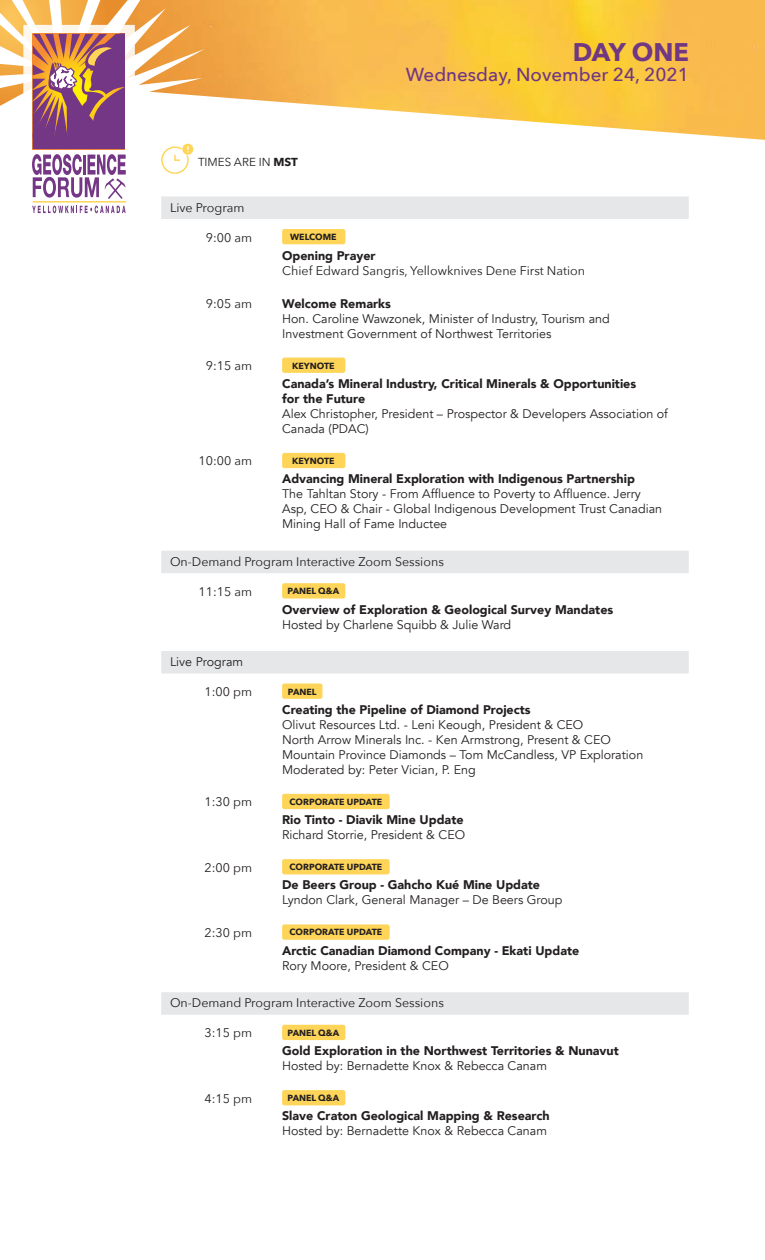
<style>
.page{position:relative;width:765px;height:1260px;background:#fff}
.page>*{position:absolute;margin:0;border:0;box-sizing:border-box;transform-origin:0 0}
.t1{font:700 25.5px "Avenir Next";letter-spacing:-.01em;color:#703783}
.t2{font:500 18.75px "Avenir Next";color:#703783}
.t3{font:12.5px/15px "Avenir";color:#231f20}
.t4{font:900 12.5px/15px "Avenir";color:#231f20}
.t5{font:12.5px "Avenir Next";color:#231f20}
.t6{font:11.62px "Avenir Next";color:#231f20}
.t7{font:700 8.88px "Avenir Next";color:#231f20}
.s1{font-weight:700}
.s2{font-weight:900}
</style>
<div class="page">
<svg style="left:161px;top:197px;width:528px;height:818px"></svg>
<div style="left:282px;top:229px;width:63px;height:15px;background:#fed559;border-radius:2px"></div>
<div style="left:282px;top:358px;width:63px;height:15px;background:#fed559;border-radius:2px"></div>
<div style="left:282px;top:453px;width:63px;height:15px;background:#fed559;border-radius:2px"></div>
<div style="left:282px;top:583px;width:63px;height:16px;background:#fed559;border-radius:2px"></div>
<div style="left:282px;top:684px;width:40px;height:15px;background:#fed559;border-radius:2px"></div>
<div style="left:282px;top:794px;width:108px;height:15px;background:#fed559;border-radius:2px"></div>
<div style="left:282px;top:859px;width:108px;height:15px;background:#fed559;border-radius:2px"></div>
<div style="left:282px;top:924px;width:108px;height:16px;background:#fed559;border-radius:2px"></div>
<div style="left:282px;top:1025px;width:63px;height:15px;background:#fed559;border-radius:2px"></div>
<div style="left:282px;top:1090px;width:63px;height:15px;background:#fed559;border-radius:2px"></div>
<img style="left:135px;top:0;width:630px;height:140px">
<svg style="left:0;top:0;width:135px;height:214px"></svg>
<svg style="left:161px;top:144px;width:32px;height:30px"></svg>
<p class="t6" style="left:198px;top:152px;width:102px">TIMES ARE IN <span class="s1">MST</span></p>
<p class="t1" style="left:573px;top:30px;width:118px">DAY ONE</p>
<p class="t2" style="left:406px;top:59px;width:285px">Wednesday, November 24, 2021</p>
<p class="t5" style="left:170px;top:197px;width:76px">Live Program</p>
<p class="t5" style="left:206px;top:227px;width:48px">9:00 am</p>
<p class="t7" style="left:290px;top:229px;width:48px">WELCOME</p>
<p class="t4" style="left:282px;top:248px;width:95px">Opening Prayer</p>
<p class="t5" style="left:282px;top:260px;width:304px">Chief Edward Sangris, Yellowknives Dene First Nation</p>
<p class="t5" style="left:206px;top:293px;width:48px">9:05 am</p>
<p class="t3" style="left:282px;top:296px;width:329px"><span class="s2">Welcome Remarks<br></span>Hon. Caroline Wawzonek, Minister of Industry, Tourism and<br>Investment Government of Northwest Territories</p>
<p class="t5" style="left:206px;top:355px;width:48px">9:15 am</p>
<p class="t7" style="left:292px;top:358px;width:44px">KEYNOTE</p>
<p class="t4" style="left:282px;top:376px;width:356px">Canada’s Mineral Industry, Critical Minerals &amp; Opportunities for the Future</p>
<p class="t3" style="left:282px;top:406px;width:387px">Alex Christopher, President – Prospector &amp; Developers Association of<br>Canada (PDAC)</p>
<p class="t5" style="left:199px;top:450px;width:55px">10:00 am</p>
<p class="t7" style="left:292px;top:453px;width:44px">KEYNOTE</p>
<p class="t3" style="left:282px;top:472px;width:381px"><span class="s2">Advancing Mineral Exploration with Indigenous Partnership<br></span>The Tahltan Story - From Affluence to Poverty to Affluence. Jerry Asp, CEO &amp; Chair - Global Indigenous Development Trust Canadian Mining Hall of Fame Inductee</p>
<p class="t5" style="left:170px;top:551px;width:275px">On-Demand Program Interactive Zoom Sessions</p>
<p class="t5" style="left:199px;top:581px;width:55px">11:15 am</p>
<p class="t7" style="left:288px;top:583px;width:53px">PANEL Q&amp;A</p>
<p class="t4" style="left:282px;top:601px;width:333px">Overview of Exploration &amp; Geological Survey Mandates</p>
<p class="t3" style="left:282px;top:617px;width:231px">Hosted by Charlene Squibb &amp; Julie Ward</p>
<p class="t3" style="left:170px;top:654px;width:75px">Live Program</p>
<p class="t5" style="left:205px;top:681px;width:49px">1:00 pm</p>
<p class="t7" style="left:288px;top:684px;width:30px">PANEL</p>
<p class="t4" style="left:282px;top:702px;width:250px">Creating the Pipeline of Diamond Projects</p>
<p class="t3" style="left:282px;top:717px;width:303px">Olivut Resources Ltd. - Leni Keough, President &amp; CEO</p>
<p class="t3" style="left:282px;top:732px;width:330px">North Arrow Minerals Inc. - Ken Armstrong, Present &amp; CEO</p>
<p class="t3" style="left:282px;top:747px;width:363px">Mountain Province Diamonds – Tom McCandless, VP Exploration</p>
<p class="t3" style="left:282px;top:762px;width:195px">Moderated by: Peter Vician, P. Eng</p>
<p class="t5" style="left:205px;top:791px;width:49px">1:30 pm</p>
<p class="t7" style="left:290px;top:794px;width:94px">CORPORATE UPDATE</p>
<p class="t4" style="left:282px;top:812px;width:183px">Rio Tinto - Diavik Mine Update</p>
<p class="t3" style="left:282px;top:828px;width:185px">Richard Storrie, President &amp; CEO</p>
<p class="t5" style="left:205px;top:857px;width:49px">2:00 pm</p>
<p class="t7" style="left:290px;top:859px;width:94px">CORPORATE UPDATE</p>
<p class="t4" style="left:282px;top:877px;width:260px">De Beers Group - Gahcho Kué Mine Update</p>
<p class="t3" style="left:282px;top:893px;width:282px">Lyndon Clark, General Manager – De Beers Group</p>
<p class="t5" style="left:205px;top:922px;width:49px">2:30 pm</p>
<p class="t7" style="left:290px;top:925px;width:94px">CORPORATE UPDATE</p>
<p class="t4" style="left:282px;top:943px;width:299px">Arctic Canadian Diamond Company - Ekati Update</p>
<p class="t3" style="left:282px;top:958px;width:168px">Rory Moore, President &amp; CEO</p>
<p class="t5" style="left:170px;top:992px;width:275px">On-Demand Program Interactive Zoom Sessions</p>
<p class="t5" style="left:205px;top:1022px;width:49px">3:15 pm</p>
<p class="t7" style="left:288px;top:1025px;width:53px">PANEL Q&amp;A</p>
<p class="t4" style="left:282px;top:1043px;width:338px">Gold Exploration in the Northwest Territories &amp; Nunavut</p>
<p class="t3" style="left:282px;top:1059px;width:266px">Hosted by: Bernadette Knox &amp; Rebecca Canam</p>
<p class="t5" style="left:205px;top:1088px;width:49px">4:15 pm</p>
<p class="t7" style="left:288px;top:1090px;width:53px">PANEL Q&amp;A</p>
<p class="t4" style="left:282px;top:1108px;width:269px">Slave Craton Geological Mapping &amp; Research</p>
<p class="t3" style="left:282px;top:1124px;width:266px">Hosted by: Bernadette Knox &amp; Rebecca Canam</p>
</div>
